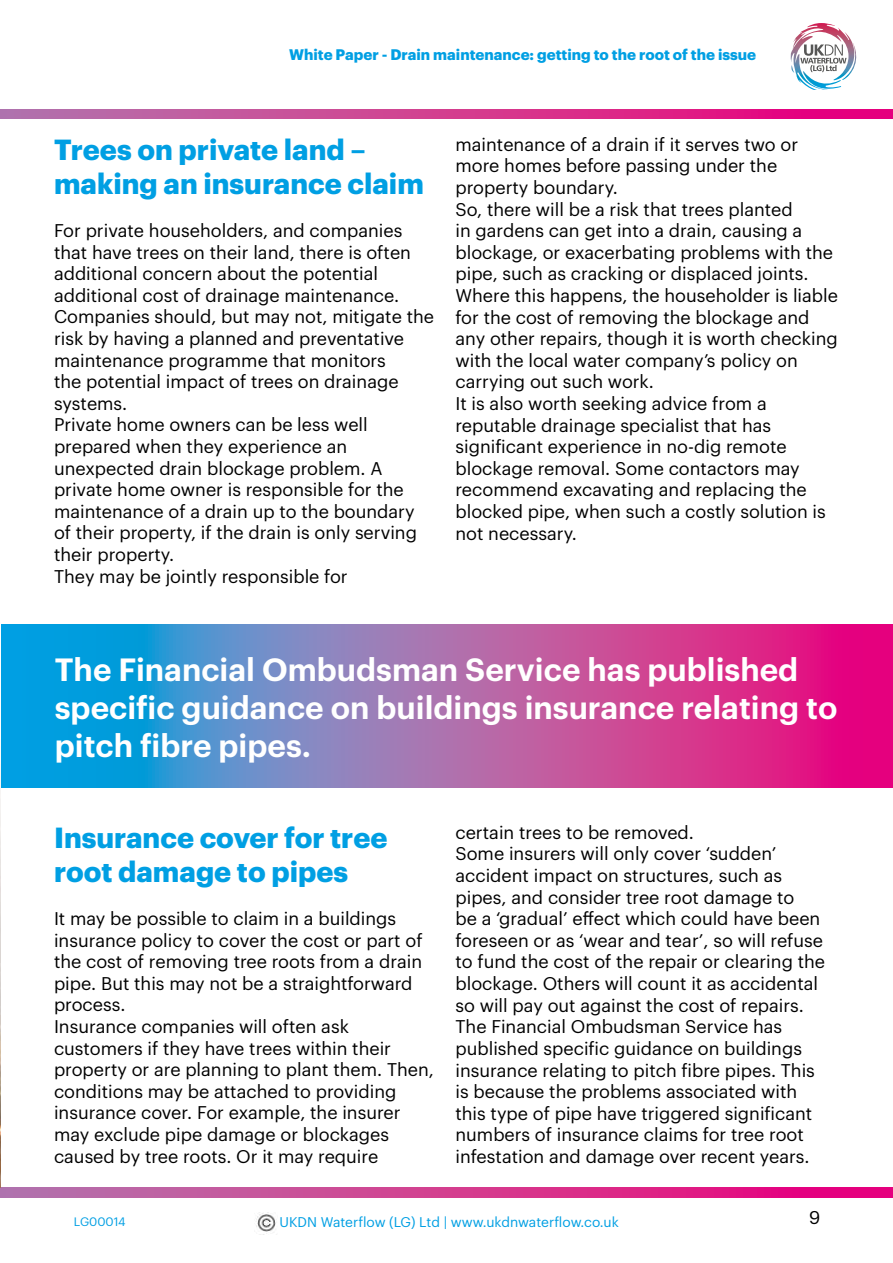
<style>
.page{position:relative;width:893px;height:1263px;background:#fff}
.page>*{position:absolute;margin:0;border:0;box-sizing:border-box;transform-origin:0 0}
.t1{font:600 31.5px/37.8px "Graphik";color:#fff}
.t2{font:700 28.5px/34.2px "Graphik";color:#009fe3}
.t3{font:18px/21.6px "Graphik";color:#000}
.t4{font:700 15px "Graphik";color:#009fe3}
.t5{font:13.8px "Graphik";color:#009fe3}
.t6{font:12px "Graphik";color:#009fe3}
</style>
<div class="page">
<svg style="left:0;top:109px;width:893px;height:10px;background:#d03b91"></svg>
<svg style="left:790px;top:23px;width:56px;height:67px"></svg>
<svg style="left:0;top:1187px;width:893px;height:10px;background:#d03b91"></svg>
<img style="left:256px;top:1213px;width:20px;height:22px">
<img style="left:0;top:779px;width:1px;height:408px">
<svg style="left:2px;top:624px;width:891px;height:163px;background:#8f65af"></svg>
<p class="t4" style="left:289px;top:43px;width:469px">White Paper - Drain maintenance: getting to the root of the issue</p>
<h2 class="t2" style="left:54px;top:130px;width:371px">Trees on private land – making an insurance claim</h2>
<p class="t3" style="left:54px;top:218px;width:382px">For private householders, and companies that have trees on their land, there is often additional concern about the potential additional cost of drainage maintenance.<br>Companies should, but may not, mitigate the risk by having a planned and preventative maintenance programme that monitors<br>the potential impact of trees on drainage systems.<br>Private home owners can be less well prepared when they experience an unexpected drain blockage problem. A private home owner is responsible for the maintenance of a drain up to the boundary of their property, if the drain is only serving their property.<br>They may be jointly responsible for</p>
<p class="t3" style="left:455px;top:132px;width:384px">maintenance of a drain if it serves two or more homes before passing under the property boundary.<br>So, there will be a risk that trees planted<br>in gardens can get into a drain, causing a blockage, or exacerbating problems with the pipe, such as cracking or displaced joints.<br>Where this happens, the householder is liable for the cost of removing the blockage and any other repairs, though it is worth checking with the local water company’s policy on carrying out such work.<br>It is also worth seeking advice from a reputable drainage specialist that has significant experience in no-dig remote blockage removal. Some contactors may recommend excavating and replacing the blocked pipe, when such a costly solution is not necessary.</p>
<h1 class="t1" style="left:55px;top:648px;width:784px">The Financial Ombudsman Service has published specific guidance on buildings insurance relating to pitch fibre pipes.</h1>
<h2 class="t2" style="left:54px;top:818px;width:335px">Insurance cover for tree root damage to pipes</h2>
<p class="t3" style="left:54px;top:906px;width:381px">It may be possible to claim in a buildings insurance policy to cover the cost or part of the cost of removing tree roots from a drain pipe. But this may not be a straightforward process.<br>Insurance companies will often ask customers if they have trees within their property or are planning to plant them. Then, conditions may be attached to providing insurance cover. For example, the insurer may exclude pipe damage or blockages caused by tree roots. Or it may require</p>
<p class="t3" style="left:455px;top:820px;width:371px">certain trees to be removed.<br>Some insurers will only cover ‘sudden’ accident impact on structures, such as pipes, and consider tree root damage to<br>be a ‘gradual’ effect which could have been foreseen or as ‘wear and tear’, so will refuse to fund the cost of the repair or clearing the blockage. Others will count it as accidental so will pay out against the cost of repairs.<br>The Financial Ombudsman Service has published specific guidance on buildings insurance relating to pitch fibre pipes. This is because the problems associated with this type of pipe have triggered significant numbers of insurance claims for tree root infestation and damage over recent years.</p>
<p class="t6" style="left:74px;top:1213px;width:53px">LG00014</p>
<p class="t5" style="left:279px;top:1212px;width:341px">UKDN Waterflow (LG) Ltd | www.ukdnwaterflow.co.uk</p>
<p class="t3" style="left:809px;top:1205px;width:13px">9</p>
</div>
